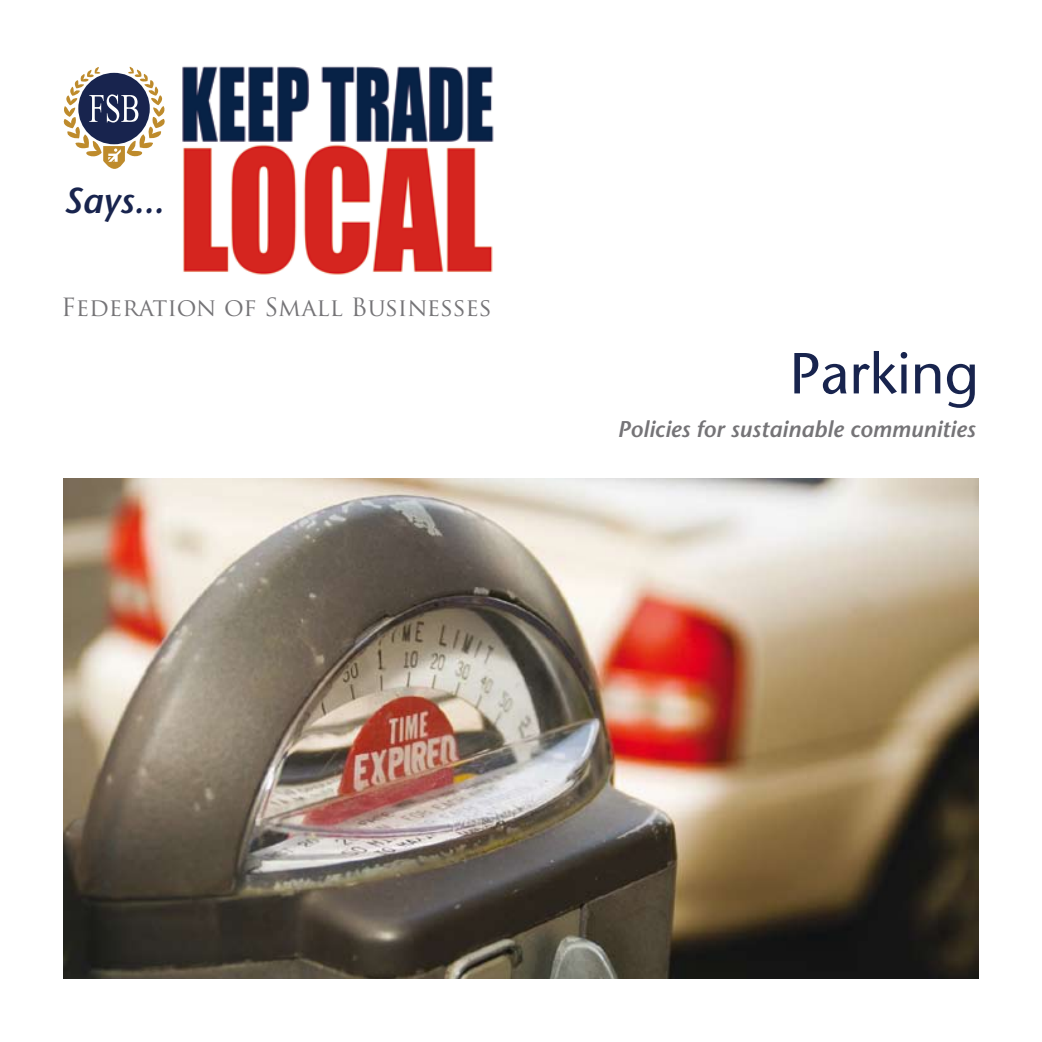
<style>
.page{position:relative;width:1042px;height:1042px;background:#fff}
.page>*{position:absolute;margin:0;border:0;box-sizing:border-box;transform-origin:0 0}
.t1{font:57.75px "Stone Sans";color:#18244e}
.t2{font:italic 600 36.05px "Stone Sans";color:#18244e}
.t3{font:24.5px "Trajan Pro";color:#757477}
.t4{font:italic 600 22.75px "Stone Sans";color:#757477}
</style>
<div class="page">
<img style="left:63px;top:479px;width:916px;height:500px">
<img style="left:182px;top:66px;width:312px;height:209px">
<svg style="left:63px;top:67px;width:102px;height:102px"></svg>
<h2 class="t2" style="left:64px;top:178px;width:101px">Says...</h2>
<p class="t3" style="left:61px;top:292px;width:432px">Federation of Small Businesses</p>
<h1 class="t1" style="left:789px;top:338px;width:191px">Parking</h1>
<p class="t4" style="left:617px;top:415px;width:359px">Policies for sustainable communities</p>
</div>
